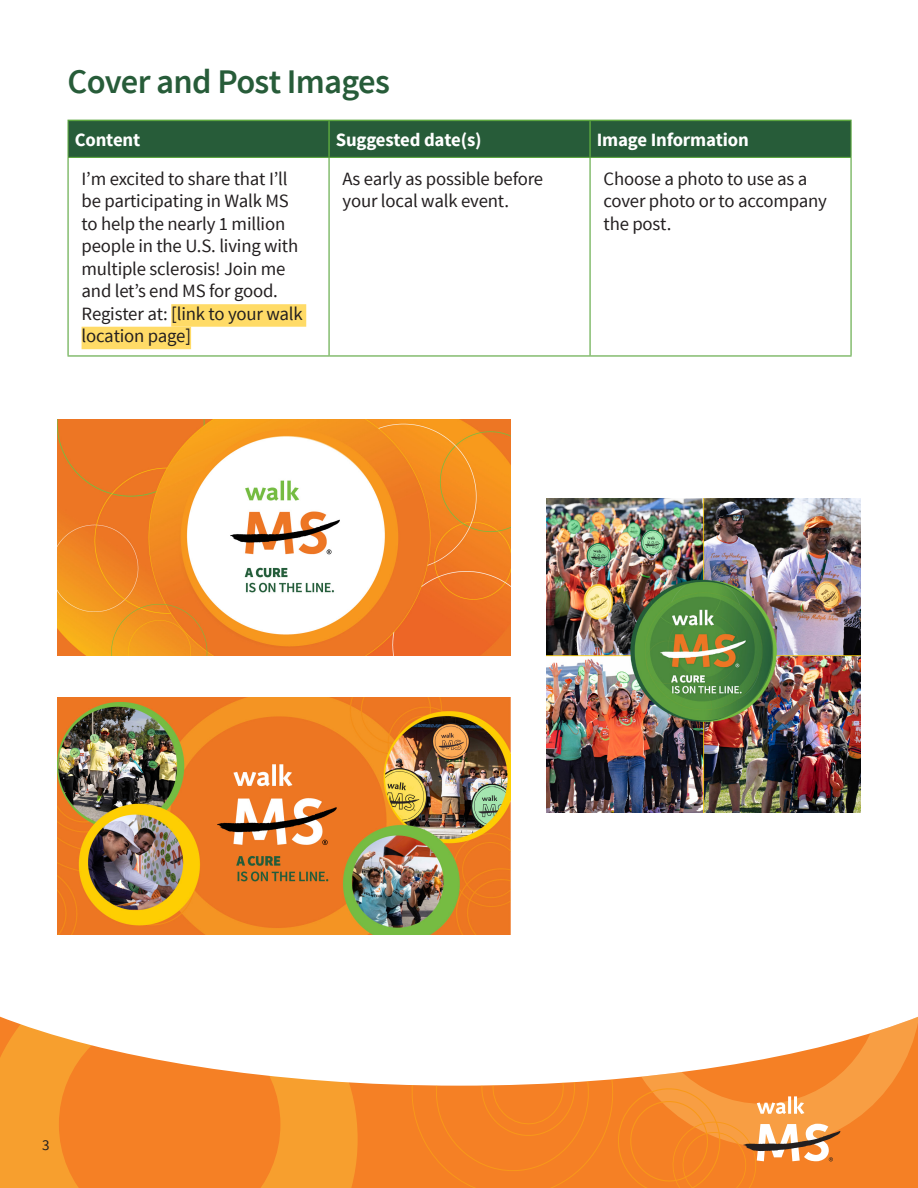
<style>
.page{position:relative;width:918px;height:1188px;background:#fff}
.page>*{position:absolute;margin:0;border:0;box-sizing:border-box;transform-origin:0 0}
.subtitle_-_main{font:600 34.5px "Source Sans Pro";letter-spacing:-.02em;color:#275c39}
.t1{font:18.75px/22.5px "Source Sans Pro";letter-spacing:-.01em;color:#231f20}
.t2{font:700 18.75px "Source Sans Pro";letter-spacing:-.01em;color:#fff}
.t3{font:15px "Source Sans Pro";color:#231f20}
</style>
<div class="page">
<div style="left:358px;top:1082px;width:560px;height:106px;background:#f58025"></div>
<svg style="left:0;top:1016px;width:358px;height:172px"></svg>
<svg style="left:840px;top:1016px;width:78px;height:139px;background:#f79847"></svg>
<svg style="left:411px;top:1042px;width:429px;height:146px"></svg>
<div style="left:69px;top:121px;width:781px;height:36px;background:#275c39"></div>
<hr style="left:68px;top:120px;width:261px;height:1px;background:#5ba63f">
<hr style="left:329px;top:120px;width:261px;height:1px;background:#5ba63f">
<hr style="left:328px;top:121px;width:2px;height:36px;background:#5ba63f">
<hr style="left:590px;top:120px;width:262px;height:1px;background:#5ba63f">
<hr style="left:589px;top:121px;width:2px;height:36px;background:#5ba63f">
<hr style="left:68px;top:121px;width:1px;height:36px;background:#5ba63f">
<hr style="left:850px;top:121px;width:2px;height:36px;background:#5ba63f">
<hr style="left:68px;top:157px;width:261px;height:1px;background:#5ba63f">
<hr style="left:68px;top:158px;width:1px;height:197px;background:#5ba63f">
<hr style="left:329px;top:157px;width:261px;height:1px;background:#5ba63f">
<hr style="left:328px;top:158px;width:2px;height:197px;background:#5ba63f">
<hr style="left:590px;top:157px;width:262px;height:1px;background:#5ba63f">
<hr style="left:590px;top:158px;width:1px;height:197px;background:#5ba63f">
<hr style="left:850px;top:158px;width:2px;height:197px;background:#5ba63f">
<hr style="left:68px;top:355px;width:261px;height:2px;background:#5ba63f">
<hr style="left:329px;top:355px;width:261px;height:2px;background:#5ba63f">
<hr style="left:590px;top:355px;width:262px;height:2px;background:#5ba63f">
<div style="left:171px;top:304px;width:135px;height:23px;background:#ffdb67"></div>
<div style="left:82px;top:327px;width:109px;height:22px;background:#ffdb67"></div>
<img style="left:57px;top:419px;width:453px;height:237px">
<img style="left:546px;top:498px;width:315px;height:315px">
<img style="left:57px;top:698px;width:453px;height:236px">
<p class="subtitle_-_main" style="left:68px;top:60px;width:324px">Cover and Post Images</p>
<p class="t2" style="left:75px;top:128px;width:67px">Content</p>
<p class="t2" style="left:336px;top:128px;width:147px">Suggested date(s)</p>
<p class="t2" style="left:597px;top:128px;width:154px">Image Information</p>
<p class="t1" style="left:82px;top:168px;width:223px">I’m excited to share that I’ll be participating in Walk MS to help the nearly 1 million people in the U.S. living with multiple sclerosis! Join me and let’s end MS for good.<br>Register at: [link to your walk location page]</p>
<p class="t1" style="left:343px;top:168px;width:202px">As early as possible before your local walk event.</p>
<p class="t1" style="left:604px;top:168px;width:225px">Choose a photo to use as a cover photo or to accompany the post.</p>
<p class="t3" style="left:42px;top:1135px;width:9px">3</p>
</div>
